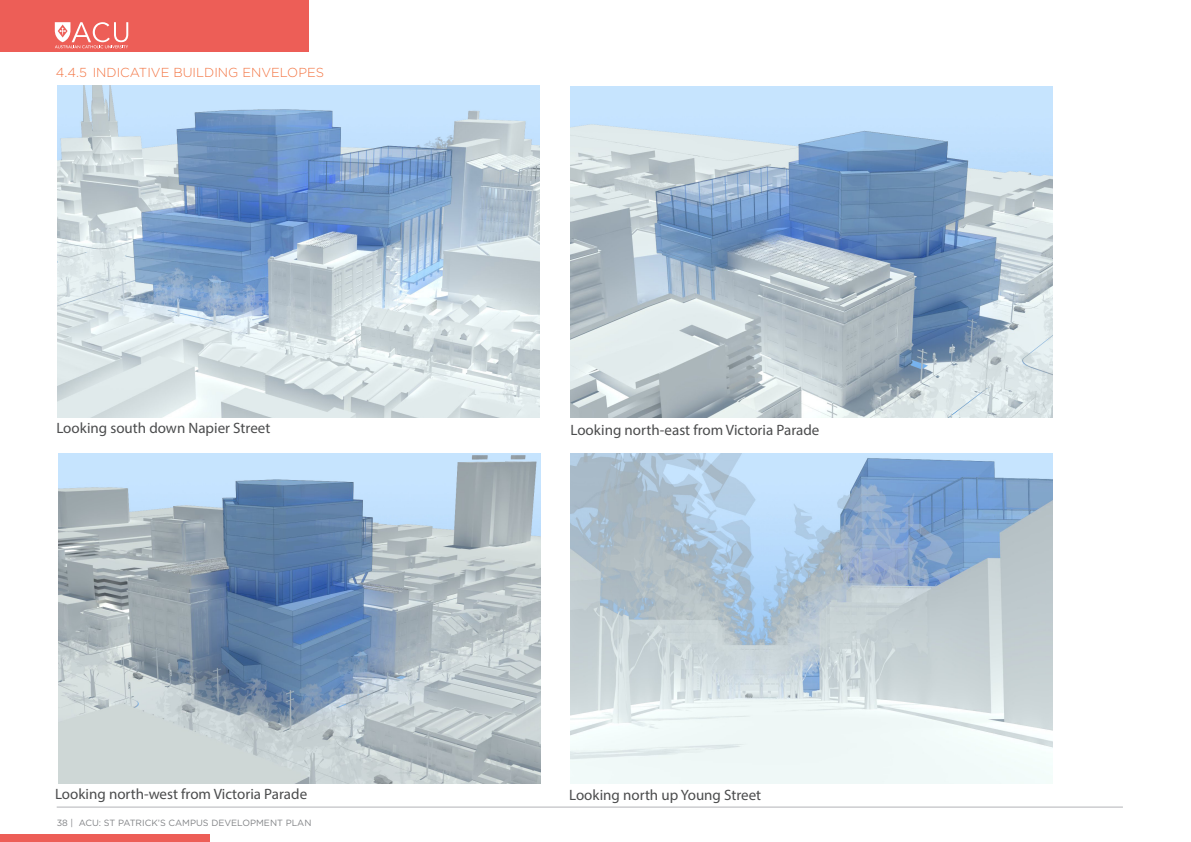
<style>
.page{position:relative;width:1191px;height:842px;background:#fff}
.page>*{position:absolute;margin:0;border:0;box-sizing:border-box;transform-origin:0 0}
.Plan_Figure___Captio{font:15px "Myriad Pro";color:#4b4c4d}
.t1{font:300 13px "Gotham";color:#f37442}
.t2{font:9px "Gotham";color:#818386}
</style>
<div class="page">
<hr style="left:57px;top:807px;width:1066px;height:1px;background:#b2b3b7">
<div style="left:0;top:834px;width:210px;height:8px;background:#ed5e57"></div>
<div style="left:0;top:0;width:308px;height:51px;background:#ed5e57"></div>
<img style="left:58px;top:86px;width:482px;height:331px">
<img style="left:570px;top:87px;width:482px;height:331px">
<img style="left:59px;top:453px;width:482px;height:330px">
<img style="left:570px;top:453px;width:482px;height:330px">
<svg style="left:55px;top:22px;width:73px;height:26px"></svg>
<p class="t1" style="left:56px;top:64px;width:270px">4.4.5 INDICATIVE BUILDING ENVELOPES</p>
<p class="Plan_Figure___Captio" style="left:56px;top:419px;width:215px">Looking south down Napier Street</p>
<p class="Plan_Figure___Captio" style="left:570px;top:420px;width:250px">Looking north-east from Victoria Parade</p>
<p class="Plan_Figure___Captio" style="left:55px;top:785px;width:254px">Looking north-west from Victoria Parade</p>
<p class="Plan_Figure___Captio" style="left:569px;top:786px;width:194px">Looking north up Young Street</p>
<p class="t2" style="left:57px;top:817px;width:256px">38 | ACU: ST PATRICK’S CAMPUS DEVELOPMENT PLAN</p>
</div>
